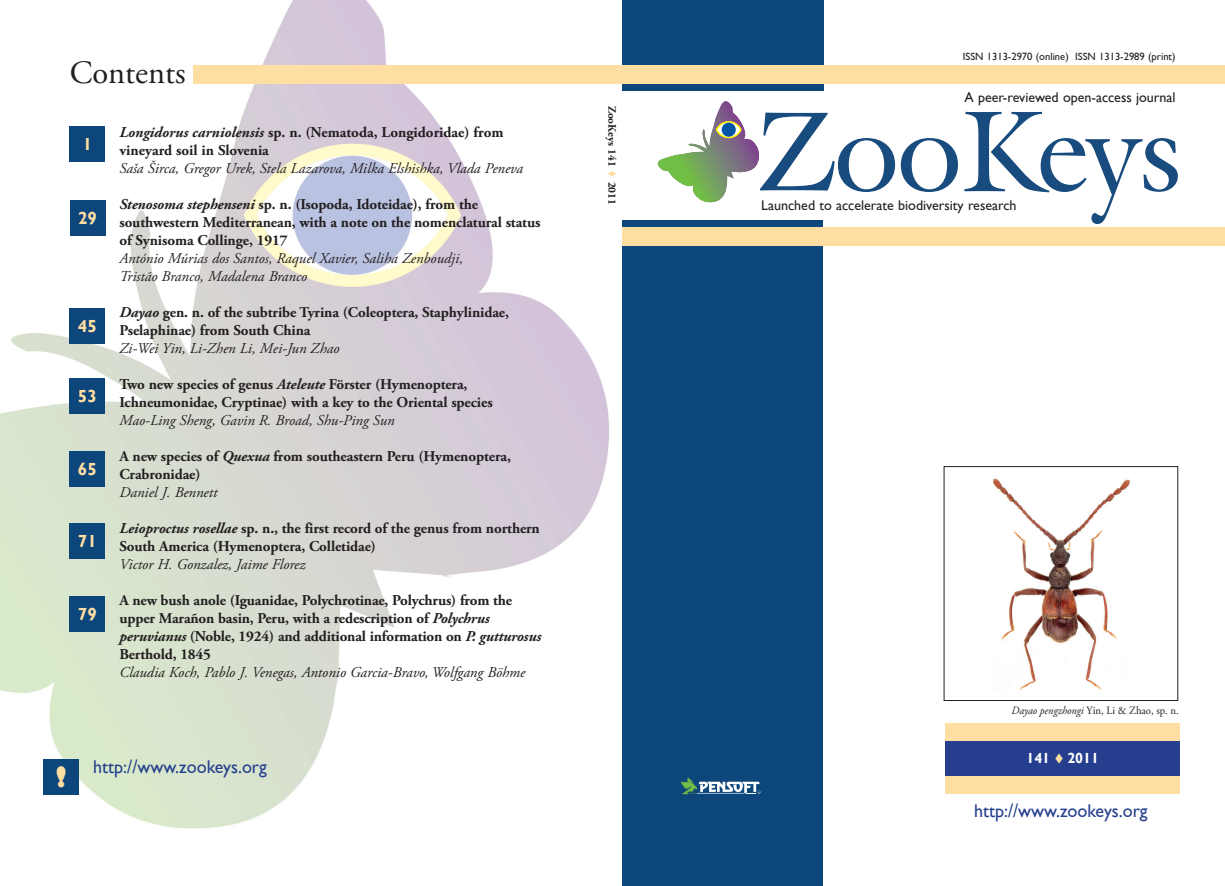
<style>
.page{position:relative;width:1225px;height:886px;background:#fff}
.page>*{position:absolute;margin:0;border:0;box-sizing:border-box;transform-origin:0 0}
.t1{font:32.5px "Adobe Garamond Pro";color:#231f20}
.t2{font:800 27.12px "Gill Sans";color:#ffdea4}
.t3{font:18.38px "Gill Sans";color:#253f8e}
.t4{font:700 17.5px "Gill Sans";color:#ffdea4}
.t5{font:700 15px/18px "Adobe Garamond Pro";letter-spacing:-.005em;color:#231f20}
.t6{font:italic 15px/18px "Adobe Garamond Pro";color:#231f20}
.t7{font:700 14.62px "Gill Sans";color:#fff}
.t8{font:14px "Gill Sans";color:#231f20}
.t9{font:11.25px "Adobe Garamond Pro";color:#231f20;scale:.95 1}
.t10{font:700 11.25px "Adobe Garamond Pro";color:#231f20}
.t11{font:10.62px "Gill Sans";color:#231f20}
.s1{font-style:italic}
.s2{color:#ffdea4}
</style>
<div class="page">
<img style="left:0;top:0;width:632px;height:829px">
<div style="left:622px;top:221px;width:200px;height:665px;background:#0d467b"></div>
<div style="left:622px;top:0;width:201px;height:91px;background:#0d467b"></div>
<svg style="left:680px;top:777px;width:80px;height:17px"></svg>
<div style="left:622px;top:228px;width:602px;height:18px;background:#ffdea4"></div>
<div style="left:44px;top:759px;width:35px;height:35px;background:#0d467b"></div>
<svg style="left:657px;top:101px;width:300px;height:102px"></svg>
<svg style="left:964px;top:112px;width:213px;height:112px"></svg>
<img style="left:993px;top:478px;width:136px;height:213px">
<div style="left:943px;top:466px;width:234px;height:235px;border:1px solid #231f20"></div>
<div style="left:70px;top:126px;width:35px;height:36px;background:#0d467b"></div>
<div style="left:70px;top:200px;width:35px;height:36px;background:#0d467b"></div>
<div style="left:70px;top:308px;width:35px;height:35px;background:#0d467b"></div>
<div style="left:70px;top:378px;width:35px;height:35px;background:#0d467b"></div>
<div style="left:70px;top:523px;width:35px;height:36px;background:#0d467b"></div>
<div style="left:70px;top:451px;width:35px;height:35px;background:#0d467b"></div>
<div style="left:70px;top:596px;width:35px;height:35px;background:#0d467b"></div>
<div style="left:945px;top:740px;width:234px;height:36px;background:#253f8e"></div>
<div style="left:945px;top:723px;width:234px;height:17px;background:#ffdea4"></div>
<div style="left:945px;top:776px;width:234px;height:18px;background:#ffdea4"></div>
<div style="left:194px;top:65px;width:1030px;height:19px;background:#ffdea4"></div>
<h1 class="t1" style="left:70px;top:53px;width:117px">Contents</h1>
<p class="t4" style="left:83px;top:134px;width:11px">1</p>
<p class="t4" style="left:78px;top:208px;width:20px">29</p>
<p class="t4" style="left:78px;top:315px;width:20px">45</p>
<p class="t4" style="left:78px;top:385px;width:20px">53</p>
<p class="t4" style="left:78px;top:458px;width:20px">65</p>
<p class="t4" style="left:78px;top:531px;width:20px">71</p>
<p class="t4" style="left:78px;top:603px;width:20px">79</p>
<p class="t5" style="left:119px;top:123px;width:385px"><span class="s1">Longidorus carniolensis</span> sp. n. (Nematoda, Longidoridae) from vineyard soil in Slovenia</p>
<p class="t6" style="left:119px;top:159px;width:405px">Saša Širca, Gregor Urek, Stela Lazarova, Milka Elshishka, Vlada Peneva</p>
<p class="t5" style="left:119px;top:195px;width:422px"><span class="s1">Stenosoma stephenseni</span> sp. n. (Isopoda, Idoteidae), from the southwestern Mediterranean, with a note on the nomenclatural status of Synisoma Collinge, 1917</p>
<p class="t6" style="left:119px;top:249px;width:345px">António Múrias dos Santos, Raquel Xavier, Saliha Zenboudji,<br>Tristão Branco, Madalena Branco</p>
<p class="t5" style="left:119px;top:303px;width:391px"><span class="s1">Dayao</span> gen. n. of the subtribe Tyrina (Coleoptera, Staphylinidae,<br>Pselaphinae) from South China</p>
<p class="t6" style="left:119px;top:339px;width:222px">Zi-Wei Yin, Li-Zhen Li, Mei-Jun Zhao</p>
<p class="t5" style="left:119px;top:375px;width:375px">Two new species of genus <span class="s1">Ateleute</span> Förster (Hymenoptera,<br>Ichneumonidae, Cryptinae) with a key to the Oriental species</p>
<p class="t6" style="left:119px;top:411px;width:277px">Mao-Ling Sheng, Gavin R. Broad, Shu-Ping Sun</p>
<p class="t5" style="left:119px;top:447px;width:393px">A new species of <span class="s1">Quexua</span> from southeastern Peru (Hymenoptera,<br>Crabronidae)</p>
<p class="t6" style="left:119px;top:483px;width:99px">Daniel J. Bennett</p>
<p class="t5" style="left:119px;top:519px;width:422px"><span class="s1">Leioproctus rosellae</span> sp. n., the first record of the genus from northern<br>South America (Hymenoptera, Colletidae)</p>
<p class="t6" style="left:119px;top:555px;width:188px">Victor H. Gonzalez, Jaime Florez</p>
<p class="t5" style="left:119px;top:591px;width:423px">A new bush anole (Iguanidae, Polychrotinae, Polychrus) from the upper Marañon basin, Peru, with a redescription of <span class="s1">Polychrus peruvianus</span> (Noble, 1924) and additional information on <span class="s1">P. gutturosus </span>Berthold, 1845</p>
<p class="t6" style="left:119px;top:663px;width:407px">Claudia Koch, Pablo J. Venegas, Antonio Garcia-Bravo, Wolfgang Böhme</p>
<h2 class="t2" style="left:56px;top:760px;width:12px">!</h2>
<p class="t3" style="left:93px;top:756px;width:175px">http://www.zookeys.org</p>
<p class="t10" style="left:618px;top:106px;width:101px;rotate:90deg">ZooKeys 141 <span class="s2">▼</span> 2011</p>
<p class="t11" style="left:962px;top:50px;width:214px">ISSN 1313-2970 (online) ISSN 1313-2989 (print)</p>
<p class="t8" style="left:964px;top:89px;width:213px">A peer-reviewed open-access journal</p>
<p class="t8" style="left:761px;top:197px;width:257px">Launched to accelerate biodiversity research</p>
<p class="t9" style="left:1011px;top:703px;width:177px"><span class="s1">Dayao pengzhongi</span> Yin, Li &amp; Zhao, sp. n.</p>
<p class="t7" style="left:1026px;top:750px;width:74px">141 <span class="s2">▼</span> 2011</p>
<p class="t3" style="left:973px;top:799px;width:175px">http://www.zookeys.org</p>
</div>
